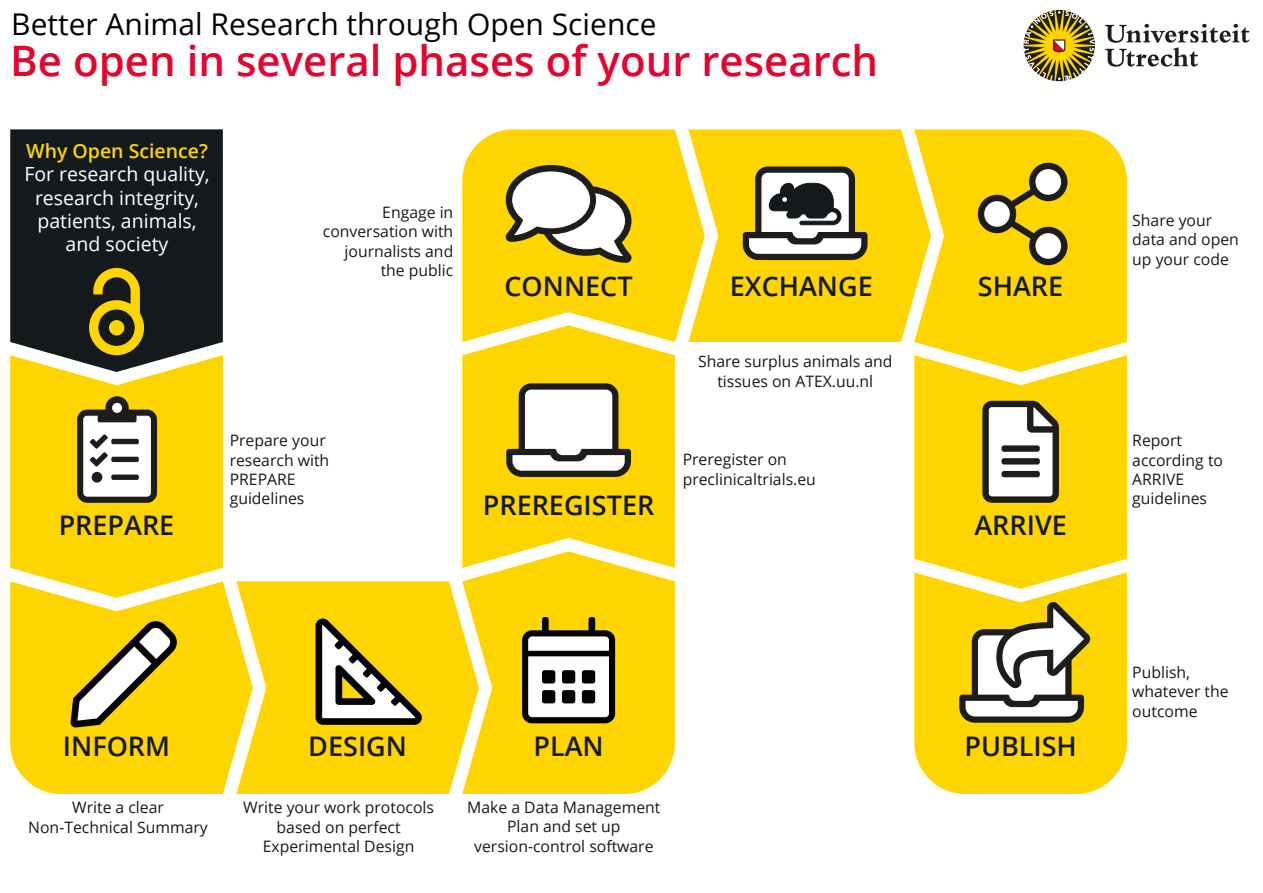
<style>
.page{position:relative;width:1263px;height:893px;background:#fff}
.page>*{position:absolute;margin:0;border:0;box-sizing:border-box;transform-origin:0 0}
.t1{font:600 42px "Open Sans";color:#e4042e}
.t2{font:30px "Open Sans";color:#020203}
.t3{font:600 27px "Open Sans";color:#141a1c}
.t4{font:19.5px/23.4px "Open Sans";color:#fff;text-align:center}
.t5{font:600 19.5px "Open Sans";color:#ffd500}
.t6{font:15.75px/19.5px "Open Sans";color:#141a1c}
</style>
<div class="page">
<div style="left:914px;top:372px;width:213px;height:200px;background:#ffd500"></div>
<div style="left:10px;top:129px;width:213px;height:226px;background:#141a1c"></div>
<div style="left:10px;top:582px;width:226px;height:212px;background:#ffd500"></div>
<svg style="left:462px;top:129px;width:226px;height:213px;background:#fed70f"></svg>
<svg style="left:914px;top:129px;width:213px;height:243px;background:#fed816"></svg>
<div style="left:464px;top:568px;width:211px;height:226px;background:#ffd500"></div>
<svg style="left:10px;top:355px;width:213px;height:243px;background:#f9d41b"></svg>
<svg style="left:462px;top:325px;width:213px;height:243px;background:#ffd91d"></svg>
<svg style="left:236px;top:581px;width:243px;height:213px;background:#ffd91c"></svg>
<svg style="left:688px;top:129px;width:243px;height:213px;background:#fed91c"></svg>
<svg style="left:914px;top:572px;width:213px;height:222px;background:#ffd91c"></svg>
<svg style="left:1023px;top:10px;width:72px;height:71px"></svg>
<svg style="left:1105px;top:24px;width:144px;height:43px"></svg>
<svg style="left:70px;top:621px;width:108px;height:106px"></svg>
<svg style="left:315px;top:618px;width:109px;height:107px"></svg>
<svg style="left:522px;top:617px;width:93px;height:106px"></svg>
<div style="left:542px;top:670px;width:13px;height:13px;background:#020203;border-radius:2px"></div>
<div style="left:542px;top:690px;width:13px;height:13px;background:#020203;border-radius:2px"></div>
<div style="left:562px;top:670px;width:13px;height:13px;background:#020203;border-radius:2px"></div>
<div style="left:562px;top:690px;width:13px;height:13px;background:#020203;border-radius:2px"></div>
<div style="left:582px;top:670px;width:13px;height:13px;background:#020203;border-radius:2px"></div>
<div style="left:582px;top:690px;width:13px;height:13px;background:#020203;border-radius:2px"></div>
<svg style="left:77px;top:396px;width:80px;height:107px"></svg>
<svg style="left:982px;top:401px;width:77px;height:102px"></svg>
<svg style="left:505px;top:165px;width:127px;height:98px"></svg>
<svg style="left:506px;top:383px;width:125px;height:94px"></svg>
<svg style="left:743px;top:166px;width:124px;height:94px"></svg>
<svg style="left:89px;top:268px;width:55px;height:87px;background:#7d6e0f"></svg>
<div style="left:109px;top:320px;width:15px;height:15px;background:#ffd500;border-radius:50%"></div>
<svg style="left:959px;top:600px;width:132px;height:123px"></svg>
<svg style="left:978px;top:163px;width:89px;height:102px;background:#bea007"></svg>
<div style="left:984px;top:201px;width:26px;height:26px;background:#fff;border-radius:50%"></div>
<div style="left:1035px;top:169px;width:26px;height:26px;background:#fff;border-radius:50%"></div>
<div style="left:1035px;top:233px;width:26px;height:26px;background:#fff;border-radius:50%"></div>
<h2 class="t2" style="left:11px;top:3px;width:647px">Better Animal Research through Open Science</h2>
<h1 class="t1" style="left:10px;top:32px;width:869px">Be open in several phases of your research</h1>
<p class="t5" style="left:26px;top:137px;width:183px">Why Open Science?</p>
<p class="t4" style="left:24px;top:162px;width:187px">For research quality, research integrity, patients, animals, and society</p>
<p class="t6" style="left:323px;top:202px;width:132px;text-align:right">Engage in conversation with journalists and the public</p>
<h3 class="t3" style="left:59px;top:507px;width:117px">PREPARE</h3>
<p class="t6" style="left:230px;top:430px;width:101px">Prepare your research with<br>PREPARE guidelines</p>
<h3 class="t3" style="left:504px;top:268px;width:130px">CONNECT</h3>
<h3 class="t3" style="left:730px;top:268px;width:144px">EXCHANGE</h3>
<h3 class="t3" style="left:978px;top:268px;width:87px">SHARE</h3>
<p class="t6" style="left:698px;top:351px;width:196px;text-align:center">Share surplus animals and tissues on ATEX.uu.nl</p>
<h3 class="t3" style="left:483px;top:487px;width:173px">PREREGISTER</h3>
<p class="t6" style="left:683px;top:449px;width:135px">Preregister on preclinicaltrials.eu</p>
<h3 class="t3" style="left:974px;top:507px;width:94px">ARRIVE</h3>
<h3 class="t3" style="left:63px;top:728px;width:109px">INFORM</h3>
<h3 class="t3" style="left:308px;top:728px;width:100px">DESIGN</h3>
<h3 class="t3" style="left:533px;top:728px;width:72px">PLAN</h3>
<p class="t6" style="left:28px;top:797px;width:181px;text-align:center">Write a clear<br>Non-Technical Summary</p>
<p class="t6" style="left:243px;top:797px;width:192px;text-align:center">Write your work protocols based on perfect<br>Experimental Design</p>
<p class="t6" style="left:467px;top:797px;width:195px;text-align:center">Make a Data Management<br>Plan and set up version-control software</p>
<h3 class="t3" style="left:964px;top:728px;width:114px">PUBLISH</h3>
<p class="t6" style="left:1132px;top:210px;width:108px">Share your data and open up your code</p>
<p class="t6" style="left:1132px;top:430px;width:92px">Report according to<br>ARRIVE guidelines</p>
<p class="t6" style="left:1132px;top:662px;width:98px">Publish, whatever the outcome</p>
</div>
